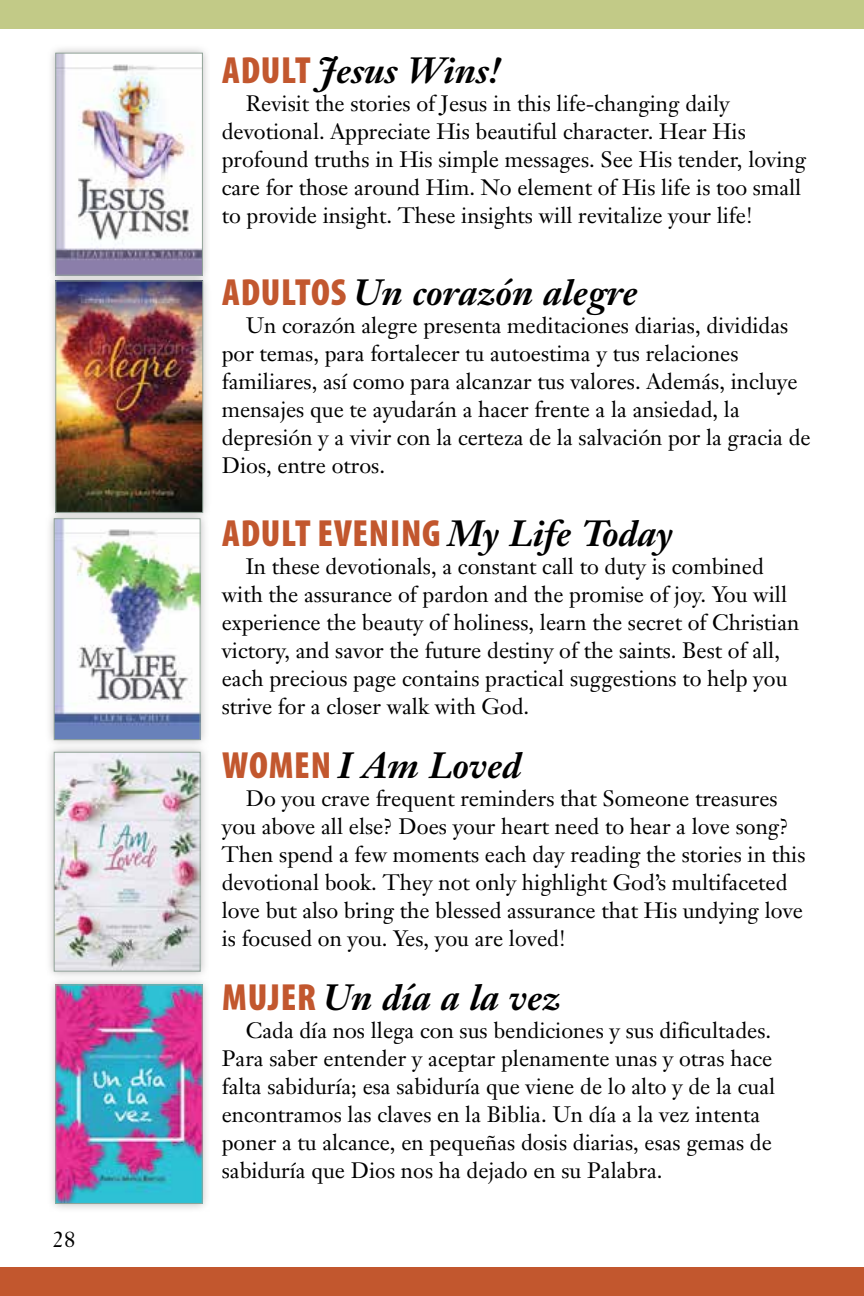
<style>
.page{position:relative;width:864px;height:1296px;background:#fff}
.page>*{position:absolute;margin:0;border:0;box-sizing:border-box;transform-origin:0 0}
.t1{font:900 condensed 38px "Myriad Pro";letter-spacing:.02em;color:#c2572e}
.t2{font:italic 700 36px "Janson Text";color:#000}
.t3{font:22px/28px "Janson Text";color:#000}
.s1{font-family:"Myriad Pro";font-weight:900;font-style:normal;font-stretch:condensed;font-size:38px;color:#c2572e}
.s2{font-family:"Janson Text";font-weight:700;font-style:italic;font-stretch:normal;font-size:36px;color:#000}
</style>
<div class="page">
<div style="left:0;top:0;width:864px;height:29px;background:#c2ca87"></div>
<div style="left:0;top:1267px;width:864px;height:29px;background:#c2572e"></div>
<div style="left:47px;top:44px;width:165px;height:241px;background:#a7a5a5;opacity:.75"></div>
<img style="left:58px;top:55px;width:143px;height:217px">
<div style="left:56px;top:53px;width:147px;height:222px;border:1px solid #91a398"></div>
<div style="left:47px;top:272px;width:165px;height:250px;background:#a7a5a5;opacity:.75"></div>
<img style="left:58px;top:283px;width:143px;height:227px">
<div style="left:56px;top:281px;width:147px;height:232px;border:1px solid #91a398"></div>
<div style="left:45px;top:510px;width:164px;height:239px;background:#a7a5a5;opacity:.75"></div>
<img style="left:56px;top:521px;width:142px;height:217px">
<div style="left:54px;top:519px;width:146px;height:221px;border:1px solid #91a398"></div>
<div style="left:45px;top:743px;width:164px;height:237px;background:#a7a5a5;opacity:.75"></div>
<img style="left:56px;top:754px;width:142px;height:215px">
<div style="left:54px;top:752px;width:146px;height:219px;border:1px solid #91a398"></div>
<div style="left:47px;top:976px;width:165px;height:237px;background:#a7a5a5;opacity:.75"></div>
<img style="left:58px;top:987px;width:142px;height:215px">
<div style="left:56px;top:985px;width:146px;height:219px;border:1px solid #91a398"></div>
<p class="t3" style="left:53px;top:1226px;width:24px">28</p>
<h2 class="t2" style="left:222px;top:47px;width:280px"><span class="s1">ADULT</span> Jesus Wins!</h2>
<p class="t3" style="left:222px;top:89px;width:586px;text-indent:24px">Revisit the stories of Jesus in this life-changing daily devotional. Appreciate His beautiful character. Hear His profound truths in His simple messages. See His tender, loving care for those around Him. No element of His life is too small to provide insight. These insights will revitalize your life!</p>
<h2 class="t2" style="left:222px;top:269px;width:417px"><span class="s1">ADULTOS</span> Un corazón alegre</h2>
<p class="t3" style="left:222px;top:311px;width:590px;text-indent:24px">Un corazón alegre presenta meditaciones diarias, divididas por temas, para fortalecer tu autoestima y tus relaciones familiares, así como para alcanzar tus valores. Además, incluye mensajes que te ayudarán a hacer frente a la ansiedad, la depresión y a vivir con la certeza de la salvación por la gracia de Dios, entre otros.</p>
<h1 class="t1" style="left:222px;top:512px;width:452px">ADULT EVENING <span class="s2">My Life Today</span></h1>
<p class="t3" style="left:222px;top:552px;width:579px;text-indent:24px">In these devotionals, a constant call to duty is combined with the assurance of pardon and the promise of joy. You will experience the beauty of holiness, learn the secret of Christian victory, and savor the future destiny of the saints. Best of all, each precious page contains practical suggestions to help you strive for a closer walk with God.</p>
<h2 class="t2" style="left:222px;top:742px;width:300px"><span class="s1">WOMEN</span> I Am Loved</h2>
<p class="t3" style="left:222px;top:784px;width:585px;text-indent:24px">Do you crave frequent reminders that Someone treasures you above all else? Does your heart need to hear a love song?<br>Then spend a few moments each day reading the stories in this devotional book. They not only highlight God’s multifaceted love but also bring the blessed assurance that His undying love is focused on you. Yes, you are loved!</p>
<h2 class="t2" style="left:222px;top:974px;width:340px"><span class="s1">MUJER</span> Un día a la vez</h2>
<p class="t3" style="left:222px;top:1016px;width:555px;text-indent:24px">Cada día nos llega con sus bendiciones y sus dificultades.<br>Para saber entender y aceptar plenamente unas y otras hace falta sabiduría; esa sabiduría que viene de lo alto y de la cual encontramos las claves en la Biblia. Un día a la vez intenta poner a tu alcance, en pequeñas dosis diarias, esas gemas de sabiduría que Dios nos ha dejado en su Palabra.</p>
</div>
